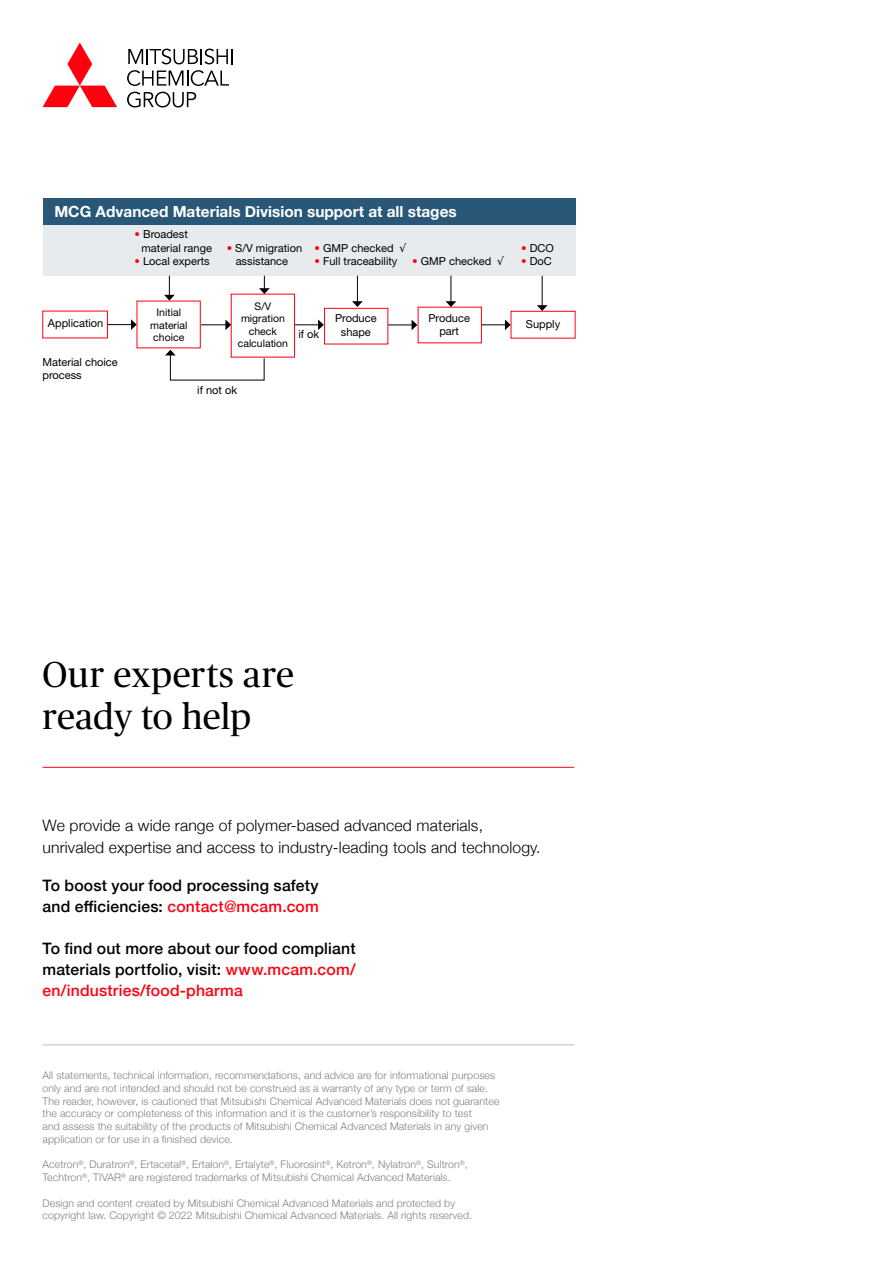
<style>
.page{position:relative;width:893px;height:1263px;background:#fff}
.page>*{position:absolute;margin:0;border:0;box-sizing:border-box;transform-origin:0 0}
.t1{font:36px/42px "Publico";letter-spacing:.005em;color:#000}
.t2{font:500 15.75px/21px "Helvetica Neue";letter-spacing:.01em;color:#000}
.t3{font:300 15.75px/22.5px "Helvetica Neue";letter-spacing:.01em;color:#000}
.t4{font:700 15.3px "Helvetica Neue";color:#fff}
.t5{font:11.1px/13.2px "Helvetica Neue";color:#000;text-align:center}
.t6{font:300 10.5px/12.8px "Helvetica Neue";letter-spacing:.01em;color:#808080}
.t7{font:10.5px/12.6px "Helvetica Neue";color:#000;text-align:center}
.s1{color:#ff000f}
</style>
<div class="page">
<hr style="left:43px;top:767px;width:531px;height:1px;background:#ff000f">
<hr style="left:43px;top:1044px;width:531px;height:1px;background:#bebebe">
<div style="left:43px;top:224px;width:532px;height:52px;background:#e7ebee"></div>
<div style="left:231px;top:294px;width:64px;height:63px;border:1px solid #ff000f"></div>
<svg style="left:108px;top:319px;width:29px;height:11px"></svg>
<svg style="left:201px;top:319px;width:30px;height:11px"></svg>
<svg style="left:295px;top:319px;width:29px;height:11px"></svg>
<div style="left:324px;top:308px;width:64px;height:36px;border:1px solid #ff000f"></div>
<svg style="left:388px;top:320px;width:29px;height:10px"></svg>
<div style="left:511px;top:311px;width:64px;height:27px;border:1px solid #ff000f"></div>
<svg style="left:482px;top:319px;width:29px;height:11px"></svg>
<svg style="left:165px;top:350px;width:100px;height:30px"></svg>
<div style="left:43px;top:198px;width:532px;height:26px;background:#295778"></div>
<svg style="left:164px;top:276px;width:11px;height:25px"></svg>
<svg style="left:259px;top:276px;width:11px;height:18px"></svg>
<svg style="left:352px;top:276px;width:11px;height:31px"></svg>
<svg style="left:446px;top:276px;width:10px;height:31px"></svg>
<hr style="left:542px;top:276px;width:1px;height:30px;background:#000">
<svg style="left:537px;top:305px;width:11px;height:6px"></svg>
<svg style="left:43px;top:43px;width:74px;height:64px"></svg>
<svg style="left:128px;top:49px;width:105px;height:15px"></svg>
<svg style="left:127px;top:70px;width:102px;height:16px"></svg>
<svg style="left:127px;top:92px;width:69px;height:16px"></svg>
<h3 class="t4" style="left:54px;top:199px;width:404px">MCG Advanced Materials Division support at all stages</h3>
<p class="t5" style="left:142px;top:228px;width:72px;text-align:left;text-indent:-7px"><span class="s1">•</span> Broadest material range</p>
<p class="t5" style="left:134px;top:254px;width:77px"><span class="s1">•</span> Local experts</p>
<p class="t5" style="left:227px;top:241px;width:77px"><span class="s1">•</span> S/V migration assistance</p>
<p class="t5" style="left:315px;top:241px;width:93px"><span class="s1">•</span> GMP checked √</p>
<p class="t5" style="left:315px;top:255px;width:84px"><span class="s1">•</span> Full traceability</p>
<p class="t5" style="left:412px;top:254px;width:93px"><span class="s1">•</span> GMP checked √</p>
<p class="t5" style="left:521px;top:241px;width:34px"><span class="s1">•</span> DCO</p>
<p class="t5" style="left:521px;top:254px;width:32px"><span class="s1">•</span> DoC</p>
<p class="t7" style="left:238px;top:299px;width:52px">S/V migration check calculation</p>
<p class="t7" style="left:150px;top:306px;width:39px">Initial material choice</p>
<p class="t5" style="left:48px;top:316px;width:57px">Application</p>
<p class="t5" style="left:335px;top:312px;width:43px">Produce shape</p>
<p class="t5" style="left:428px;top:311px;width:43px">Produce part</p>
<p class="t5" style="left:526px;top:317px;width:36px">Supply</p>
<p class="t5" style="left:298px;top:328px;width:22px">if ok</p>
<p class="t5" style="left:43px;top:355px;width:77px;text-align:left">Material choice process</p>
<p class="t5" style="left:197px;top:383px;width:41px">if not ok</p>
<h1 class="t1" style="left:43px;top:653px;width:253px">Our experts are ready to help</h1>
<h2 class="t3" style="left:43px;top:813px;width:500px">We provide a wide range of polymer-based advanced materials, unrivaled expertise and access to industry-leading tools and technology.</h2>
<h2 class="t2" style="left:43px;top:874px;width:278px">To boost your food processing safety and efficiencies: <span class="s1">contact@mcam.com</span></h2>
<h2 class="t2" style="left:43px;top:937px;width:315px;text-align:justify">To find out more about our food compliant materials portfolio, visit: <span class="s1">www.mcam.com/ en/industries/food-pharma</span></h2>
<p class="t6" style="left:43px;top:1068px;width:458px">All statements, technical information, recommendations, and advice are for informational purposes only and are not intended and should not be construed as a warranty of any type or term of sale.<br>The reader, however, is cautioned that Mitsubishi Chemical Advanced Materials does not guarantee the accuracy or completeness of this information and it is the customer’s responsibility to test<br>and assess the suitability of the products of Mitsubishi Chemical Advanced Materials in any given application or for use in a finished device.</p>
<p class="t6" style="left:43px;top:1157px;width:427px">Acetron<sup>®</sup>, Duratron<sup>®</sup>, Ertacetal<sup>®</sup>, Ertalon<sup>®</sup>, Ertalyte<sup>®</sup>, Fluorosint<sup>®</sup>, Ketron<sup>®</sup>, Nylatron<sup>®</sup>, Sultron<sup>®</sup>,<br>Techtron<sup>®</sup>, TIVAR<sup>®</sup> are registered trademarks of Mitsubishi Chemical Advanced Materials.</p>
<p class="t6" style="left:43px;top:1196px;width:431px">Design and content created by Mitsubishi Chemical Advanced Materials and protected by copyright law. Copyright © 2022 Mitsubishi Chemical Advanced Materials. All rights reserved.</p>
</div>
